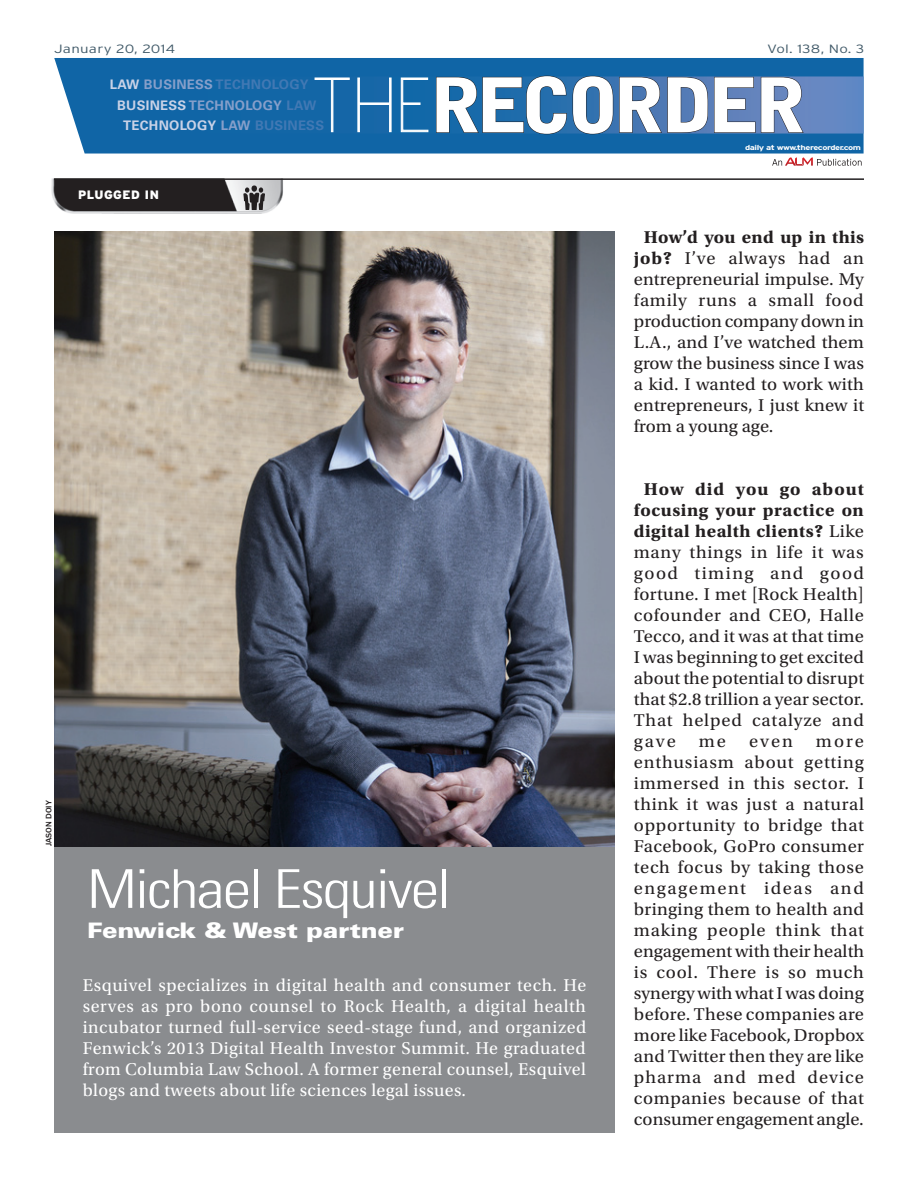
<style>
.page{position:relative;width:918px;height:1188px;background:#fff}
.page>*{position:absolute;margin:0;border:0;box-sizing:border-box;transform-origin:0 0}
.t1{font:900 74.85px "Bell Gothic Std";letter-spacing:-.08em;color:#fff;scale:1.05 1}
.t2{font:300 condensed 53.55px "Univers LT Std";letter-spacing:-.03em;color:#fff;scale:1.19 1}
.t3{font:900 21.45px "Univers LT Std";letter-spacing:-.01em;color:#fff;scale:1.19 1}
.t4{font:18px/21px "Utopia Std";letter-spacing:.01em;color:#231f20;text-align:justify}
.t5{font:18px/21px "Utopia Std";letter-spacing:.02em;color:#fff;text-align:justify}
.t6{font:700 13.2px "Univers LT Std";letter-spacing:.02em;color:#4279b4}
.t7{font:700 13.2px "Univers LT Std";letter-spacing:.02em;color:#869fca}
.t8{font:700 13.2px "Univers LT Std";letter-spacing:.02em;color:#c9d2e7}
.t9{font:900 12.15px "Interstate";letter-spacing:.04em;color:#fff}
.t10{font:300 12px "Interstate";letter-spacing:.02em;color:#405968;scale:1.25 1}
.t11{font:500 8.25px "ITC Franklin Gothic Std";color:#231f20;scale:1.06 1}
.t12{font:700 7.2px "Interstate";letter-spacing:-.05em;color:#fff;scale:1.29 1}
.s1{color:#c9d2e7}
.s2{color:#869fca}
.s3{color:#4279b4}
.s4{font-weight:700}
</style>
<div class="page">
<div style="left:54px;top:58px;width:810px;height:96px;background:#1065a6"></div>
<svg style="left:772px;top:157px;width:90px;height:9px"></svg>
<svg style="left:107px;top:76px;width:757px;height:58px;background:#246dac"></svg>
<svg style="left:436px;top:75px;width:272px;height:60px;background:#2d679e"></svg>
<svg style="left:714px;top:77px;width:90px;height:56px;background:#5c78ab"></svg>
<svg style="left:314px;top:77px;width:115px;height:55px;background:#337bb3"></svg>
<img style="left:54px;top:231px;width:561px;height:616px">
<div style="left:54px;top:847px;width:561px;height:285px;background:#8a8c8f"></div>
<img style="left:51px;top:179px;width:232px;height:35px">
<svg style="left:243px;top:185px;width:22px;height:25px"></svg>
<hr style="left:54px;top:178px;width:810px;height:2px;background:#231f20">
<p class="t10" style="left:54px;top:42px;width:98px">January 20, 2014</p>
<p class="t10" style="left:767px;top:42px;width:79px">Vol. 138, No. 3</p>
<p class="t11" style="left:44px;top:846px;width:45px;rotate:-90deg">JASON DOIY</p>
<p class="t6" style="left:110px;top:77px;width:200px"><span class="s1">LAW</span> <span class="s2">BUSINESS</span> TECHNOLOGY</p>
<p class="t7" style="left:117px;top:97px;width:200px"><span class="s1">BUSINESS</span> TECHNOLOGY <span class="s3">LAW</span></p>
<p class="t8" style="left:123px;top:118px;width:202px">TECHNOLOGY <span class="s2">LAW</span> <span class="s3">BUSINESS</span></p>
<p class="t9" style="left:78px;top:188px;width:82px">PLUGGED IN</p>
<h1 class="t1" style="left:430px;top:62px;width:361px">RECORDER</h1>
<p class="t12" style="left:745px;top:143px;width:91px">daily at www.therecorder.com</p>
<p class="t4" style="left:634px;top:227px;width:232px;text-indent:10px"><span class="s4">How’d you end up in this job?</span> I’ve always had an entrepreneurial impulse. My family runs a small food production company down in L.A., and I’ve watched them grow the business since I was a kid. I wanted to work with entrepreneurs, I just knew it from a young age.</p>
<h2 class="t2" style="left:87px;top:857px;width:307px">Michael Esquivel</h2>
<p class="t3" style="left:87px;top:916px;width:268px">Fenwick &amp; West partner</p>
<p class="t5" style="left:83px;top:975px;width:505px">Esquivel specializes in digital health and consumer tech. He serves as pro bono counsel to Rock Health, a digital health incubator turned full-service seed-stage fund, and organized Fenwick’s 2013 Digital Health Investor Summit. He graduated from Columbia Law School. A former general counsel, Esquivel blogs and tweets about life sciences legal issues.</p>
<p class="t4" style="left:634px;top:479px;width:232px;text-indent:10px"><span class="s4">How did you go about focusing your practice on digital health clients?</span> Like many things in life it was good timing and good fortune. I met [Rock Health] cofounder and CEO, Halle Tecco, and it was at that time I was beginning to get excited about the potential to disrupt that $2.8 trillion a year sector.<br>That helped catalyze and gave</p>
<p class="t4" style="left:634px;top:731px;width:232px;text-indent:182px">more enthusiasm about getting immersed in this sector. I think it was just a natural opportunity to bridge that Facebook, GoPro consumer tech focus by taking those engagement ideas and bringing them to health and making people think that engagement with their health is cool. There is so much synergy with what I was doing before. These companies are more like Facebook, Dropbox and Twitter then they are like pharma and med device companies because of that consumer engagement angle.</p>
<p class="t4" style="left:699px;top:731px;width:29px">me</p>
<p class="t4" style="left:749px;top:731px;width:45px">even</p>
</div>
